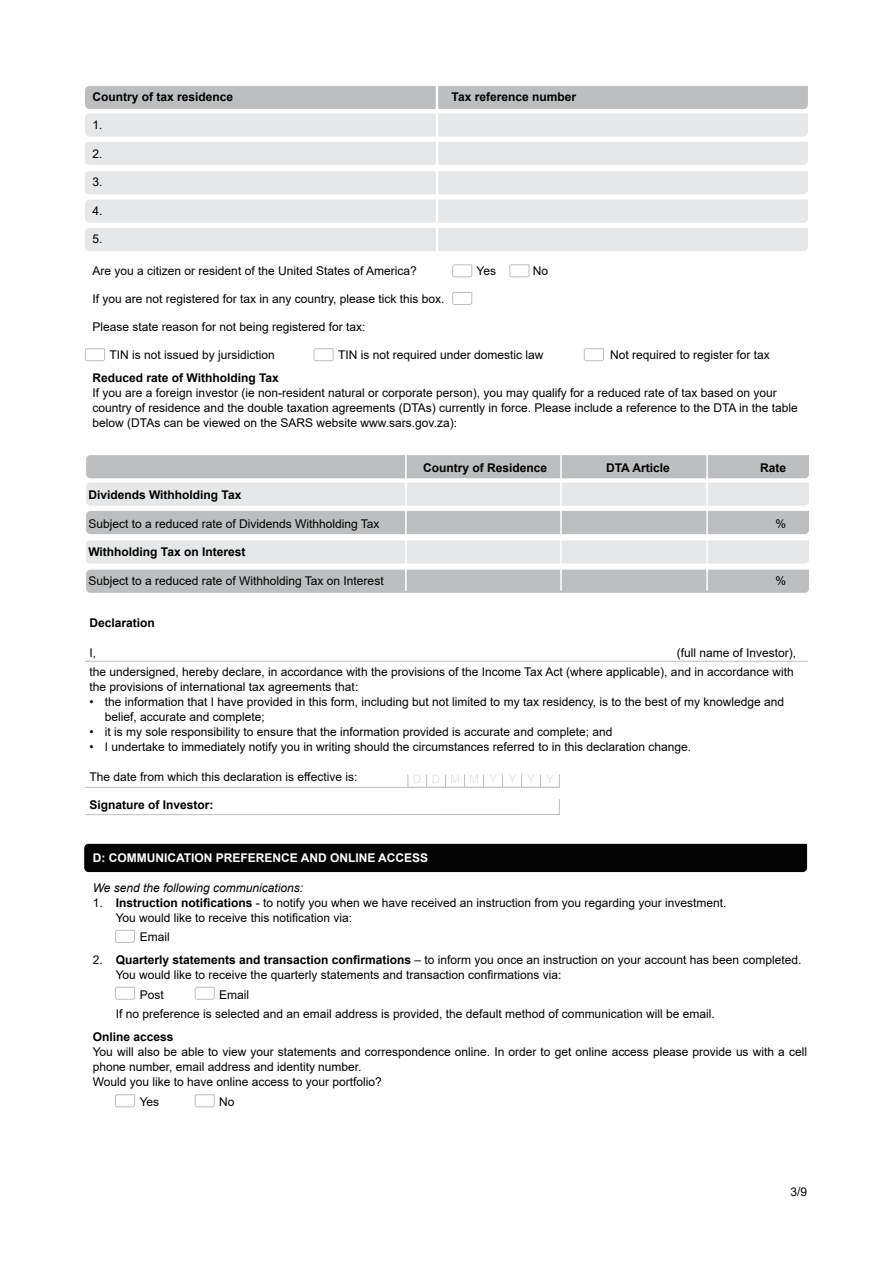
<style>
.page{position:relative;width:893px;height:1263px;background:#fff}
.page>*{position:absolute;margin:0;border:0;box-sizing:border-box;transform-origin:0 0}
.t1{font:12px/15px "Arial";color:#000}
.t2{font:700 12px "Arial";color:#000}
.t3{font:700 12px "Arial";color:#fff}
.t4{font:italic 12px "Arial";color:#000}
.s1{font-weight:700}
</style>
<div class="page">
<svg style="left:86px;top:540px;width:723px;height:24px;background:#e6e7e8"></svg>
<div style="left:86px;top:570px;width:723px;height:23px;background:#bcbec0"></div>
<svg style="left:86px;top:455px;width:723px;height:79px;background:#d0d1d3"></svg>
<hr style="left:405px;top:452px;width:2px;height:139px;background:#fff">
<hr style="left:560px;top:452px;width:2px;height:139px;background:#fff">
<hr style="left:706px;top:452px;width:2px;height:139px;background:#fff">
<div style="left:85px;top:171px;width:723px;height:23px;background:#e6e7e8"></div>
<svg style="left:85px;top:86px;width:723px;height:79px;background:#dcdedf"></svg>
<svg style="left:85px;top:200px;width:723px;height:51px;background:#e8e9ea"></svg>
<hr style="left:437px;top:84px;width:1px;height:169px;background:#fff">
<hr style="left:436px;top:84px;width:1px;height:168px;background:#fff">
<svg style="left:452px;top:292px;width:20px;height:13px"></svg>
<svg style="left:452px;top:264px;width:20px;height:14px"></svg>
<svg style="left:509px;top:264px;width:21px;height:14px"></svg>
<svg style="left:313px;top:348px;width:21px;height:13px"></svg>
<svg style="left:85px;top:348px;width:20px;height:13px"></svg>
<svg style="left:583px;top:348px;width:21px;height:13px"></svg>
<div style="left:407px;top:774px;width:153px;height:14px;border:1px solid #bcbec0"></div>
<svg style="left:414px;top:775px;width:25px;height:12px"></svg>
<svg style="left:445px;top:775px;width:109px;height:12px"></svg>
<hr style="left:85px;top:787px;width:475px;height:1px;background:#bcbec0">
<hr style="left:85px;top:661px;width:723px;height:1px;background:#bcbec0">
<svg style="left:85px;top:799px;width:475px;height:16px"></svg>
<div style="left:84px;top:844px;width:723px;height:28px;background:#030303"></div>
<svg style="left:115px;top:929px;width:20px;height:14px"></svg>
<svg style="left:115px;top:986px;width:20px;height:14px"></svg>
<svg style="left:115px;top:1094px;width:20px;height:13px"></svg>
<svg style="left:194px;top:986px;width:21px;height:14px"></svg>
<svg style="left:194px;top:1094px;width:21px;height:13px"></svg>
<p class="t2" style="left:93px;top:88px;width:142px">Country of tax residence</p>
<p class="t2" style="left:452px;top:88px;width:126px">Tax reference number</p>
<p class="t1" style="left:93px;top:118px;width:12px">1.</p>
<p class="t1" style="left:93px;top:146px;width:12px">2.</p>
<p class="t1" style="left:93px;top:175px;width:12px">3.</p>
<p class="t1" style="left:93px;top:203px;width:12px">4.</p>
<p class="t1" style="left:93px;top:232px;width:12px">5.</p>
<p class="t1" style="left:93px;top:264px;width:326px">Are you a citizen or resident of the United States of America?</p>
<p class="t1" style="left:477px;top:264px;width:21px">Yes</p>
<p class="t1" style="left:533px;top:264px;width:17px">No</p>
<p class="t1" style="left:93px;top:291px;width:353px">If you are not registered for tax in any country, please tick this box.</p>
<p class="t1" style="left:93px;top:319px;width:274px">Please state reason for not being registered for tax:</p>
<p class="t1" style="left:110px;top:347px;width:167px">TIN is not issued by jursidiction</p>
<p class="t1" style="left:338px;top:347px;width:207px">TIN is not required under domestic law</p>
<p class="t1" style="left:610px;top:347px;width:161px">Not required to register for tax</p>
<p class="t2" style="left:93px;top:369px;width:188px">Reduced rate of Withholding Tax</p>
<p class="t1" style="left:93px;top:385px;width:707px">If you are a foreign investor (ie non-resident natural or corporate person), you may qualify for a reduced rate of tax based on your country of residence and the double taxation agreements (DTAs) currently in force. Please include a reference to the DTA in the table below (DTAs can be viewed on the SARS website www.sars.gov.za):</p>
<p class="t2" style="left:423px;top:460px;width:126px">Country of Residence</p>
<p class="t2" style="left:606px;top:460px;width:65px">DTA Article</p>
<p class="t2" style="left:760px;top:460px;width:28px">Rate</p>
<p class="t2" style="left:88px;top:487px;width:154px">Dividends Withholding Tax</p>
<p class="t1" style="left:88px;top:516px;width:293px">Subject to a reduced rate of Dividends Withholding Tax</p>
<p class="t1" style="left:775px;top:516px;width:12px">%</p>
<p class="t2" style="left:88px;top:544px;width:158px">Withholding Tax on Interest</p>
<p class="t1" style="left:88px;top:573px;width:297px">Subject to a reduced rate of Withholding Tax on Interest</p>
<p class="t1" style="left:775px;top:573px;width:12px">%</p>
<p class="t2" style="left:90px;top:614px;width:67px">Declaration</p>
<p class="t1" style="left:90px;top:645px;width:8px">I,</p>
<p class="t1" style="left:90px;top:643px;width:708px;line-height:19.2px;text-align:right">(full name of Investor),<br>the undersigned, hereby declare, in accordance with the provisions of the Income Tax Act (where applicable), and in accordance with</p>
<p class="t1" style="left:90px;top:679px;width:270px">the provisions of international tax agreements that:</p>
<p class="t1" style="left:105px;top:694px;width:681px;text-indent:-15px">• the information that I have provided in this form, including but not limited to my tax residency, is to the best of my knowledge and belief, accurate and complete;</p>
<p class="t1" style="left:90px;top:724px;width:524px">• it is my sole responsibility to ensure that the information provided is accurate and complete; and</p>
<p class="t1" style="left:90px;top:739px;width:603px">• I undertake to immediately notify you in writing should the circumstances referred to in this declaration change.</p>
<p class="t1" style="left:90px;top:769px;width:269px">The date from which this declaration is effective is:</p>
<p class="t2" style="left:90px;top:796px;width:126px">Signature of Investor:</p>
<p class="t3" style="left:93px;top:849px;width:337px">D: COMMUNICATION PREFERENCE AND ONLINE ACCESS</p>
<p class="t4" style="left:93px;top:879px;width:212px">We send the following communications:</p>
<p class="t1" style="left:116px;top:895px;width:612px;text-indent:-23px">1. <span class="s1">Instruction notifications</span> - to notify you when we have received an instruction from you regarding your investment.<br>You would like to receive this notification via:</p>
<p class="t1" style="left:140px;top:929px;width:31px">Email</p>
<p class="t1" style="left:116px;top:952px;width:687px;text-indent:-23px">2. <span class="s1">Quarterly statements and transaction confirmations</span> – to inform you once an instruction on your account has been completed.<br>You would like to receive the quarterly statements and transaction confirmations via:</p>
<p class="t1" style="left:140px;top:987px;width:26px">Post</p>
<p class="t1" style="left:116px;top:985px;width:600px;line-height:19.2px;text-indent:104px">Email<br>If no preference is selected and an email address is provided, the default method of communication will be email.</p>
<p class="t2" style="left:93px;top:1029px;width:82px">Online access</p>
<p class="t1" style="left:93px;top:1044px;width:716px">You will also be able to view your statements and correspondence online. In order to get online access please provide us with a cell phone number, email address and identity number.<br>Would you like to have online access to your portfolio?</p>
<p class="t1" style="left:140px;top:1094px;width:21px">Yes</p>
<p class="t1" style="left:219px;top:1094px;width:17px">No</p>
<p class="t1" style="left:790px;top:1184px;width:18px">3/9</p>
</div>
